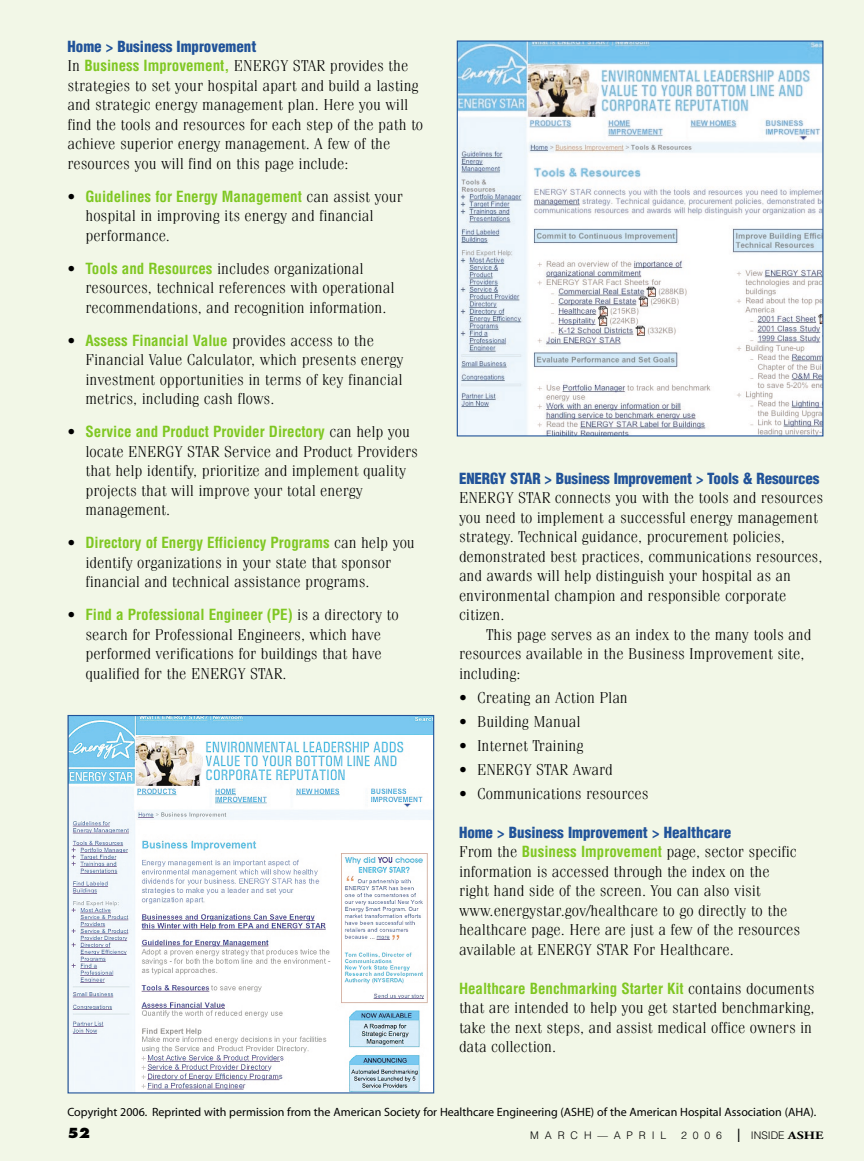
<style>
.page{position:relative;width:864px;height:1161px;background:#f2f7e7}
.page>*{position:absolute;margin:0;border:0;box-sizing:border-box;transform-origin:0 0}
.t1{font:300 15.75px/19.5px "Fenice";color:#000}
.t2{font:700 condensed 15px "Helvetica";color:#7fc722}
.t3{font:900 condensed 15px "Helvetica";color:#215399}
.t4{font:800 13.5px "Futura";color:#000}
.t5{font:12px "Myriad MM 400 600";color:#000}
.t6{font:300 10.5px "Helvetica";letter-spacing:.555em;color:#000}
.s1{font-family:"Helvetica";font-weight:700;font-stretch:condensed;font-size:15px;color:#7fc722}
.s2{font-family:"Fenice";font-weight:300;font-stretch:normal;font-size:15.75px;color:#000}
.s3{font-size:18px}
.s4{font-family:"Adobe Garamond";font-weight:700;font-size:11.25px}
</style>
<div class="page">
<img style="left:70px;top:717px;width:362px;height:375px">
<div style="left:68px;top:715px;width:366px;height:379px;border:1px solid #215399"></div>
<img style="left:459px;top:42px;width:363px;height:392px">
<div style="left:457px;top:40px;width:367px;height:396px;border:1px solid #215399"></div>
<p class="t3" style="left:68px;top:40px;width:190px">Home &gt; Business Improvement</p>
<p class="t1" style="left:67px;top:57px;width:357px">In <span class="s1">Business Improvement,</span> ENERGY STAR provides the strategies to set your hospital apart and build a lasting and strategic energy management plan. Here you will find the tools and resources for each step of the path to achieve superior energy management. A few of the resources you will find on this page include:</p>
<p class="t2" style="left:67px;top:190px;width:337px"><span class="s2">•</span> Guidelines for Energy Management <span class="s2">can assist your</span></p>
<p class="t1" style="left:86px;top:207px;width:290px">hospital in improving its energy and financial performance.</p>
<p class="t1" style="left:85px;top:260px;width:310px;text-indent:-18px">• <span class="s1">Tools and Resources</span> includes organizational resources, technical references with operational recommendations, and recognition information.</p>
<p class="t1" style="left:85px;top:332px;width:320px;text-indent:-18px">• <span class="s1">Assess Financial Value</span> provides access to the Financial Value Calculator, which presents energy investment opportunities in terms of key financial metrics, including cash flows.</p>
<p class="t2" style="left:67px;top:426px;width:344px"><span class="s2">•</span> Service and Product Provider Directory <span class="s2">can help you</span></p>
<p class="t1" style="left:85px;top:443px;width:334px">locate ENERGY STAR Service and Product Providers that help identify, prioritize and implement quality projects that will improve your total energy management.</p>
<p class="t2" style="left:67px;top:537px;width:349px"><span class="s2">•</span> Directory of Energy Efficiency Programs <span class="s2">can help you</span></p>
<p class="t1" style="left:86px;top:554px;width:307px">identify organizations in your state that sponsor financial and technical assistance programs.</p>
<p class="t2" style="left:67px;top:609px;width:333px"><span class="s2">•</span> Find a Professional Engineer (PE) <span class="s2">is a directory to</span></p>
<p class="t1" style="left:86px;top:626px;width:298px;text-align:justify">search for Professional Engineers, which have performed verifications for buildings that have qualified for the ENERGY STAR.</p>
<p class="t3" style="left:459px;top:472px;width:362px">ENERGY STAR &gt; Business Improvement &gt; Tools &amp; Resources</p>
<p class="t1" style="left:459px;top:489px;width:366px">ENERGY STAR connects you with the tools and resources you need to implement a successful energy management strategy. Technical guidance, procurement policies, demonstrated best practices, communications resources, and awards will help distinguish your hospital as an environmental champion and responsible corporate citizen.</p>
<p class="t1" style="left:459px;top:626px;width:354px;text-indent:27px">This page serves as an index to the many tools and resources available in the Business Improvement site, including:</p>
<p class="t1" style="left:459px;top:689px;width:170px">• Creating an Action Plan</p>
<p class="t1" style="left:459px;top:713px;width:123px">• Building Manual</p>
<p class="t1" style="left:459px;top:737px;width:126px">• Internet Training</p>
<p class="t1" style="left:459px;top:761px;width:155px">• ENERGY STAR Award</p>
<p class="t1" style="left:459px;top:785px;width:191px">• Communications resources</p>
<p class="t3" style="left:459px;top:826px;width:274px">Home &gt; Business Improvement &gt; Healthcare</p>
<p class="t1" style="left:459px;top:843px;width:343px">From the <span class="s1">Business Improvement</span> page, sector specific information is accessed through the index on the right hand side of the screen. You can also visit www.energystar.gov/healthcare to go directly to the healthcare page. Here are just a few of the resources available at ENERGY STAR For Healthcare.</p>
<p class="t2" style="left:459px;top:982px;width:357px">Healthcare Benchmarking Starter Kit <span class="s2">contains documents</span></p>
<p class="t1" style="left:459px;top:999px;width:357px">that are intended to help you get started benchmarking, take the next steps, and assist medical office owners in data collection.</p>
<p class="t5" style="left:68px;top:1107px;width:750px">Copyright 2006. Reprinted with permission from the American Society for Healthcare Engineering (ASHE) of the American Hospital Association (AHA).</p>
<p class="t6" style="left:530px;top:1131px;width:137px">MARCH—APRIL</p>
<p class="t6" style="left:681px;top:1131px;width:61px">2006 <span class="s3">|</span></p>
<p class="t4" style="left:68px;top:1127px;width:24px">52</p>
<p class="t6" style="left:751px;top:1131px;width:74px">INSIDE <span class="s4">ASHE</span></p>
</div>
